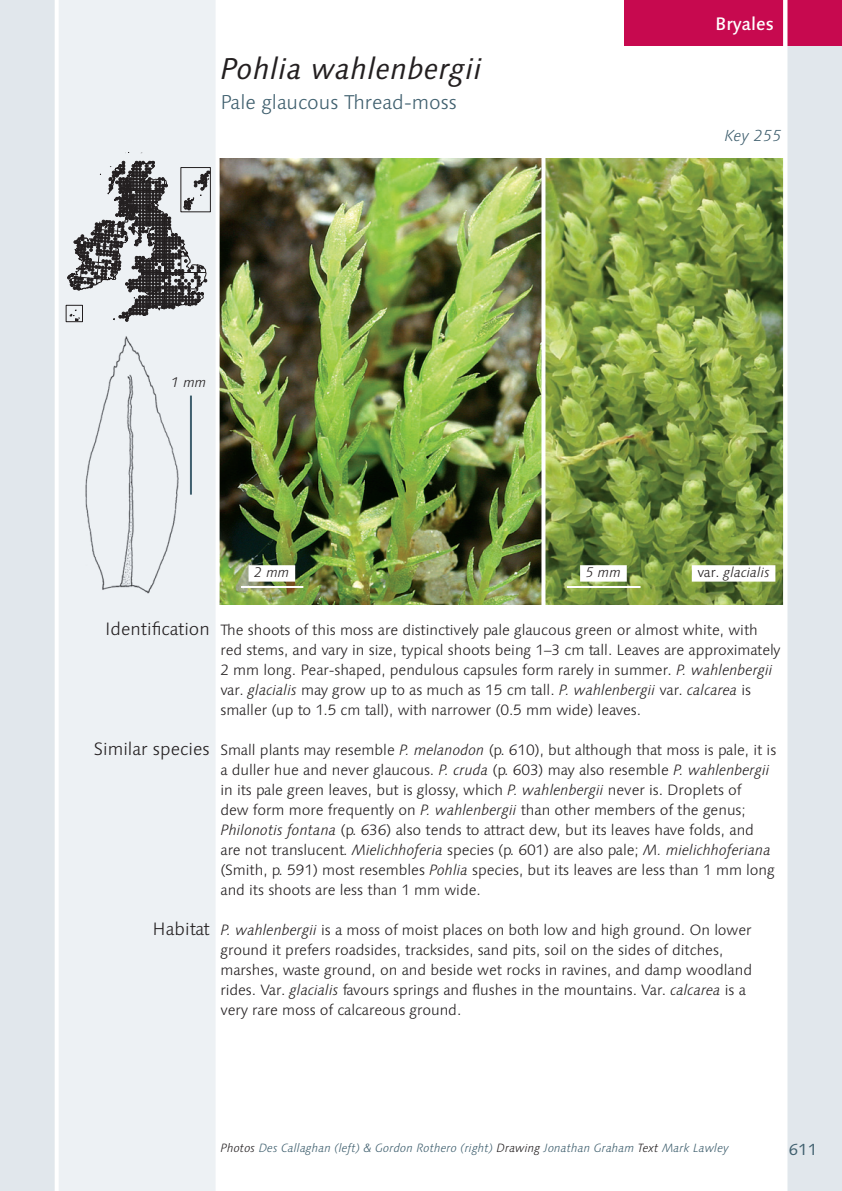
<style>
.page{position:relative;width:842px;height:1191px;background:#fff}
.page>*{position:absolute;margin:0;border:0;box-sizing:border-box;transform-origin:0 0}
.Title_1_Moss_Species{font:italic 30px "Linotype Syntax";letter-spacing:.01em;color:#231f20}
.Title_3_Moss_English{font:300 20px "Linotype Syntax";color:#3f5f6e}
.Text_Subheads_Right{font:300 18px "Linotype Syntax";color:#231f20}
.Title_4_Order_Name{font:500 18px "Linotype Syntax";color:#fff}
.Title_3_Moss_English-2{font:italic 300 16px "Linotype Syntax";color:#3f5f6e}
.t1{font:16px "Linotype Syntax";color:#3f5f6e}
.Text_Body{font:300 15px/20px "Linotype Syntax";letter-spacing:-.005em;color:#231f20}
.Photo_Scale_Bar_With{font:italic 300 14px "Linotype Syntax";color:#231f20}
.Drawing_Scale_Bar{font:italic 300 14px "Linotype Syntax";color:#231f20}
.Text_Credits{font:italic 300 12px "Linotype Syntax";color:#3f5f6e}
.s1{font-style:normal}
.s2{font-style:italic}
.s3{color:#231f20}
</style>
<div class="page">
<img style="left:220px;top:159px;width:563px;height:445px">
<hr style="left:567px;top:586px;width:74px;height:2px;background:#fff">
<div style="left:580px;top:565px;width:47px;height:16px;background:#fff"></div>
<svg style="left:541px;top:158px;width:4px;height:447px"></svg>
<div style="left:692px;top:565px;width:83px;height:16px;background:#fff"></div>
<div style="left:785px;top:0;width:57px;height:1191px;background:#e1e7ec"></div>
<div style="left:624px;top:0;width:218px;height:45px;background:#c7094f"></div>
<div style="left:0;top:0;width:218px;height:1191px;background:#edf1f4"></div>
<svg style="left:66px;top:152px;width:144px;height:170px"></svg>
<div style="left:0;top:0;width:57px;height:1191px;background:#e1e7ec"></div>
<hr style="left:241px;top:586px;width:62px;height:2px;background:#fff">
<div style="left:249px;top:565px;width:46px;height:16px;background:#fff"></div>
<hr style="left:55px;top:0;width:4px;height:1191px;background:#fff">
<hr style="left:216px;top:0;width:4px;height:1191px;background:#fff">
<hr style="left:783px;top:0;width:4px;height:1191px;background:#fff">
<img style="left:85px;top:336px;width:94px;height:258px">
<hr style="left:190px;top:395px;width:2px;height:99px;background:#3f5f6e">
<p class="Title_1_Moss_Species" style="left:220px;top:51px;width:264px">Pohlia wahlenbergii</p>
<p class="Title_3_Moss_English" style="left:220px;top:90px;width:238px">Pale glaucous Thread-moss</p>
<p class="Title_4_Order_Name" style="left:715px;top:13px;width:60px">Bryales</p>
<p class="Title_3_Moss_English-2" style="left:724px;top:126px;width:59px">Key 255</p>
<p class="Drawing_Scale_Bar" style="left:171px;top:374px;width:37px">1 mm</p>
<p class="Photo_Scale_Bar_With" style="left:254px;top:564px;width:37px">2 mm</p>
<p class="Photo_Scale_Bar_With" style="left:586px;top:564px;width:37px">5 mm</p>
<p class="Photo_Scale_Bar_With" style="left:697px;top:564px;width:74px"><span class="s1">var.</span> glacialis</p>
<p class="Text_Subheads_Right" style="left:105px;top:618px;width:106px">Identification</p>
<p class="Text_Subheads_Right" style="left:94px;top:738px;width:117px">Similar species</p>
<p class="Text_Subheads_Right" style="left:153px;top:918px;width:59px">Habitat</p>
<p class="Text_Body" style="left:220px;top:620px;width:561px">The shoots of this moss are distinctively pale glaucous green or almost white, with red stems, and vary in size, typical shoots being 1–3 cm tall. Leaves are approximately 2 mm long. Pear-shaped, pendulous capsules form rarely in summer. <span class="s2">P. wahlenbergii </span>var. <span class="s2">glacialis</span> may grow up to as much as 15 cm tall. <span class="s2">P. wahlenbergii</span> var. <span class="s2">calcarea</span> is smaller (up to 1.5 cm tall), with narrower (0.5 mm wide) leaves.</p>
<p class="Text_Body" style="left:220px;top:740px;width:557px">Small plants may resemble <span class="s2">P. melanodon</span> (p. 610), but although that moss is pale, it is a duller hue and never glaucous. <span class="s2">P. cruda</span> (p. 603) may also resemble <span class="s2">P. wahlenbergii </span>in its pale green leaves, but is glossy, which <span class="s2">P. wahlenbergii</span> never is. Droplets of<br>dew form more frequently on <span class="s2">P. wahlenbergii</span> than other members of the genus; <span class="s2">Philonotis fontana</span> (p. 636) also tends to attract dew, but its leaves have folds, and are not translucent. <span class="s2">Mielichhoferia</span> species (p. 601) are also pale; <span class="s2">M. mielichhoferiana </span>(Smith, p. 591) most resembles <span class="s2">Pohlia</span> species, but its leaves are less than 1 mm long and its shoots are less than 1 mm wide.</p>
<p class="Text_Body" style="left:220px;top:920px;width:533px"><span class="s2">P. wahlenbergii</span> is a moss of moist places on both low and high ground. On lower ground it prefers roadsides, tracksides, sand pits, soil on the sides of ditches, marshes, waste ground, on and beside wet rocks in ravines, and damp woodland rides. Var. <span class="s2">glacialis</span> favours springs and flushes in the mountains. Var. <span class="s2">calcarea</span> is a very rare moss of calcareous ground.</p>
<p class="Text_Credits" style="left:220px;top:1140px;width:510px"><span class="s3">Photos</span> Des Callaghan (left) &amp; Gordon Rothero (right) <span class="s3">Drawing</span> Jonathan Graham <span class="s3">Text</span> Mark Lawley</p>
<p class="t1" style="left:789px;top:1139px;width:30px">611</p>
</div>
